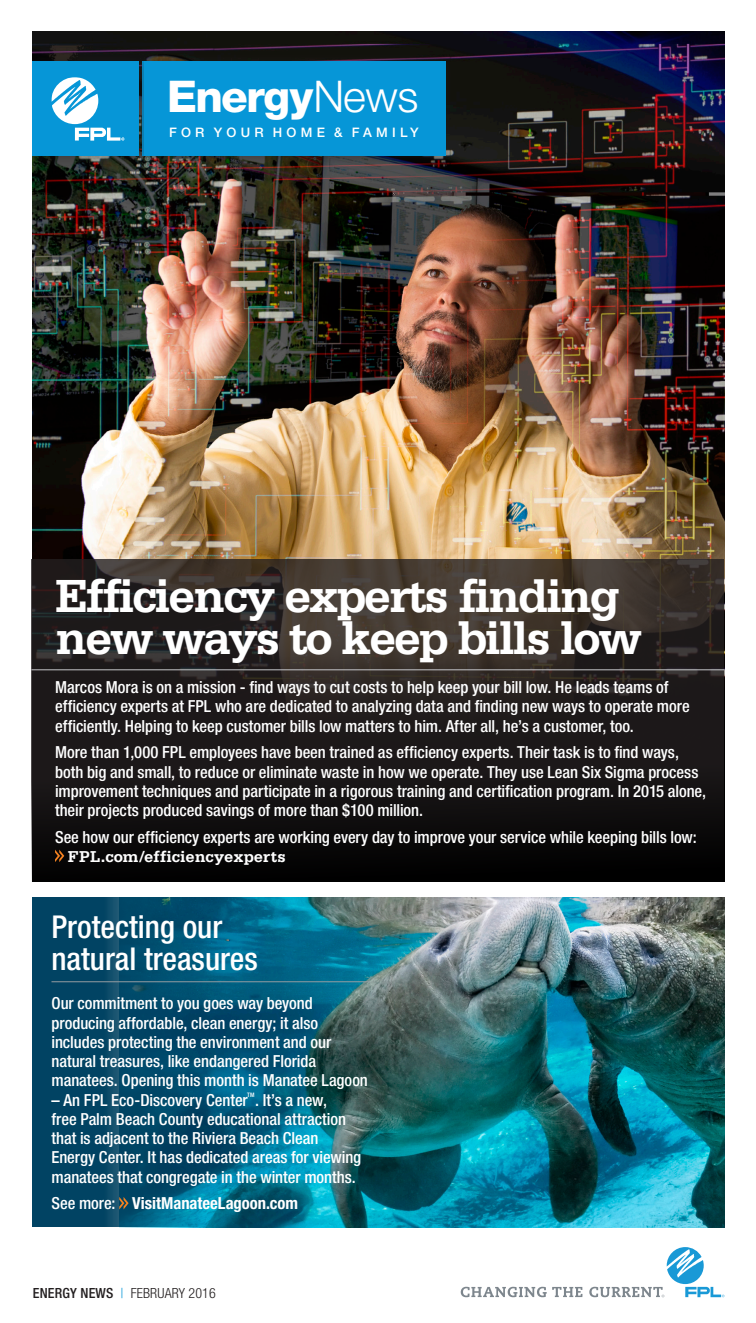
<style>
.page{position:relative;width:756px;height:1323px;background:#fff}
.page>*{position:absolute;margin:0;border:0;box-sizing:border-box;transform-origin:0 0}
.SmHeads_Rule_Below{font:700 49px/42px "Serifa Std";letter-spacing:-.05em;color:#fff}
.t1{font:800 43.75px "Helvetica Neue LT Std";letter-spacing:-.04em;color:#fff}
.SmHeads_Rule_Below-2{font:500 condensed 31.5px/31.5px "Helvetica Neue LT Std";color:#fff}
.Bodycopy{font:500 condensed 16.62px/19.2px "Helvetica Neue LT Std";letter-spacing:-.005em;color:#fff}
.Bodycopy-2{font:700 condensed 16.62px "Helvetica Neue LT Std";color:#fff}
.t2{font:300 condensed 14px "Helvetica Neue LT Std";letter-spacing:.01em;color:#231f20}
.t3{font:500 13.12px "Helvetica Neue LT Std";letter-spacing:.325em;color:#fff}
.Bodycopy-3{font:500 condensed 6.12px "Helvetica Neue LT Std";color:#fff}
.s1{font-weight:300}
.s2{font-family:"Serifa Std";font-weight:700;font-stretch:normal}
.s3{font-weight:500}
.s4{color:#0696d7}
</style>
<div class="page">
<img style="left:32px;top:32px;width:692px;height:528px">
<svg style="left:461px;top:1287px;width:122px;height:10px"></svg>
<svg style="left:589px;top:1247px;width:135px;height:50px"></svg>
<div style="left:31px;top:898px;width:693px;height:329px;background:#014363"></div>
<svg style="left:97px;top:898px;width:23px;height:329px"></svg>
<img style="left:120px;top:898px;width:604px;height:329px">
<div style="left:17px;top:47px;width:442px;height:124px;background:#231f20;opacity:.3"></div>
<div style="left:8px;top:25px;width:24px;height:562px;background:#fff"></div>
<div style="left:20px;top:50px;width:437px;height:117px;background:#231f20;opacity:.3"></div>
<div style="left:31px;top:62px;width:108px;height:94px;background:#0696d7"></div>
<div style="left:144px;top:62px;width:302px;height:94px;background:#0696d7"></div>
<svg style="left:51px;top:77px;width:74px;height:64px"></svg>
<div style="left:2px;top:0;width:29px;height:1317px;background:#fff"></div>
<svg style="left:31px;top:560px;width:693px;height:322px;background:#211d1b"></svg>
<hr style="left:51px;top:981px;width:319px;height:1px;background:#959ca1">
<svg style="left:119px;top:1197px;width:10px;height:12px"></svg>
<hr style="left:31px;top:669px;width:693px;height:1px;background:#c4c5c9">
<svg style="left:55px;top:850px;width:9px;height:12px"></svg>
<p class="t1" style="left:167px;top:71px;width:253px">Energy<span class="s1">News</span></p>
<p class="t3" style="left:169px;top:125px;width:251px">FOR YOUR HOME &amp; FAMILY</p>
<p class="t3" style="left:188px;top:125px;width:210px">FOR YOUR BUSINESS</p>
<p class="SmHeads_Rule_Below" style="left:55px;top:574px;width:588px">Efficiency experts finding new ways to keep bills low</p>
<p class="Bodycopy" style="left:55px;top:677px;width:636px">Marcos Mora is on a mission - find ways to cut costs to help keep your bill low. He leads teams of efficiency experts at FPL who are dedicated to analyzing data and finding new ways to operate more efficiently. Helping to keep customer bills low matters to him. After all, he’s a customer, too.</p>
<p class="Bodycopy" style="left:55px;top:743px;width:653px">More than 1,000 FPL employees have been trained as efficiency experts. Their task is to find ways, both big and small, to reduce or eliminate waste in how we operate. They use Lean Six Sigma process improvement techniques and participate in a rigorous training and certification program. In 2015 alone, their projects produced savings of more than $100 million.</p>
<p class="Bodycopy" style="left:68px;top:827px;width:630px;text-indent:-13px">See how our efficiency experts are working every day to improve your service while keeping bills low:<br><span class="s2">FPL.com/efficiencyexperts</span></p>
<p class="SmHeads_Rule_Below-2" style="left:51px;top:911px;width:208px">Protecting our natural treasures</p>
<p class="Bodycopy" style="left:51px;top:994px;width:318px">Our commitment to you goes way beyond producing affordable, clean energy; it also includes protecting the environment and our natural treasures, like endangered Florida manatees. Opening this month is Manatee Lagoon</p>
<p class="Bodycopy" style="left:51px;top:1090px;width:277px">– An FPL Eco-Discovery Center . It’s a new,</p>
<p class="Bodycopy-3" style="left:247px;top:1091px;width:9px">TM</p>
<p class="Bodycopy" style="left:51px;top:1109px;width:311px">free Palm Beach County educational attraction that is adjacent to the Riviera Beach Clean Energy Center. It has dedicated areas for viewing manatees that congregate in the winter months.</p>
<p class="Bodycopy-2" style="left:51px;top:1193px;width:248px"><span class="s3">See more:</span> VisitManateeLagoon.com</p>
<p class="t2" style="left:33px;top:1285px;width:184px"><span class="s3">ENERGY NEWS</span> <span class="s4">|</span> FEBRUARY 2016</p>
</div>
